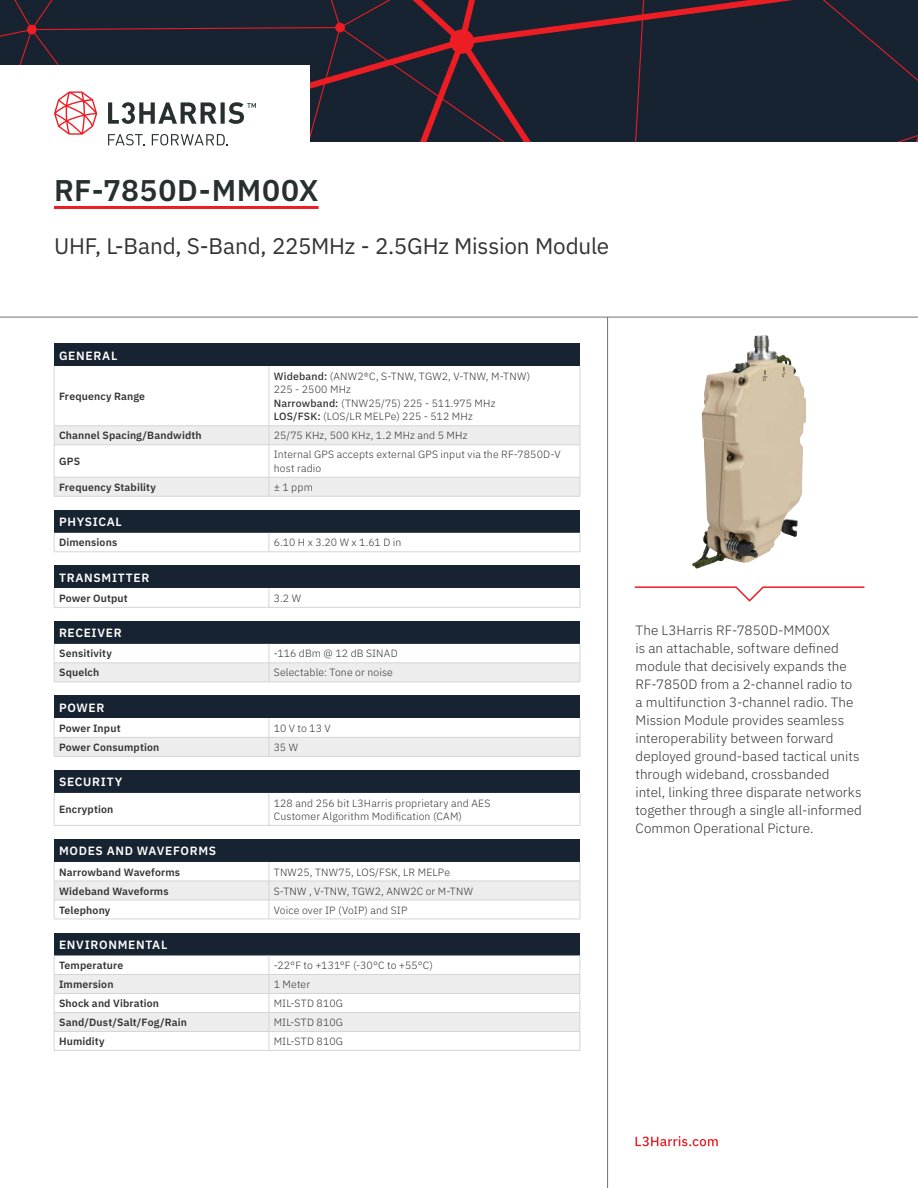
<style>
.page{position:relative;width:918px;height:1188px;background:#fff}
.page>*{position:absolute;margin:0;border:0;box-sizing:border-box;transform-origin:0 0}
.t1{font:600 30px "IBM Plex Sans";letter-spacing:.015em;color:#272f2f}
.t2{font:22.5px "IBM Plex Sans";letter-spacing:-.01em;color:#333334}
.t3{font:300 13.5px/18px "IBM Plex Sans";letter-spacing:.005em;color:#333334}
.t4{font:600 12px "IBM Plex Sans";letter-spacing:.06em;color:#fff}
.t5{font:300 10.5px/13.5px "IBM Plex Sans";letter-spacing:.015em;color:#333334}
.t6{font:600 10.5px "IBM Plex Sans";letter-spacing:.015em;color:#333334}
.s1{font-weight:500}
</style>
<div class="page">
<svg style="left:636px;top:1136px;width:82px;height:10px"></svg>
<hr style="left:54px;top:206px;width:265px;height:3px;background:#ed1d24">
<div style="left:54px;top:343px;width:526px;height:23px;background:#172330"></div>
<svg style="left:55px;top:366px;width:525px;height:60px"></svg>
<hr style="left:54px;top:366px;width:1px;height:60px;background:#d3d5d6">
<hr style="left:269px;top:366px;width:1px;height:60px;background:#d3d5d6">
<hr style="left:580px;top:366px;width:1px;height:60px;background:#d3d5d6">
<svg style="left:54px;top:426px;width:527px;height:70px"></svg>
<hr style="left:54px;top:426px;width:215px;height:1px;background:#d3d5d6">
<hr style="left:269px;top:426px;width:311px;height:1px;background:#d3d5d6">
<hr style="left:54px;top:445px;width:215px;height:1px;background:#d3d5d6">
<hr style="left:269px;top:445px;width:311px;height:1px;background:#d3d5d6">
<hr style="left:54px;top:477px;width:215px;height:1px;background:#d3d5d6">
<hr style="left:269px;top:477px;width:311px;height:1px;background:#d3d5d6">
<hr style="left:54px;top:496px;width:215px;height:1px;background:#d3d5d6">
<hr style="left:269px;top:496px;width:311px;height:1px;background:#d3d5d6">
<div style="left:54px;top:510px;width:526px;height:23px;background:#172330"></div>
<svg style="left:54px;top:533px;width:527px;height:19px"></svg>
<hr style="left:54px;top:552px;width:215px;height:1px;background:#d3d5d6">
<hr style="left:269px;top:552px;width:311px;height:1px;background:#d3d5d6">
<div style="left:54px;top:565px;width:526px;height:23px;background:#172330"></div>
<svg style="left:54px;top:588px;width:527px;height:19px"></svg>
<hr style="left:54px;top:607px;width:215px;height:1px;background:#d3d5d6">
<hr style="left:269px;top:607px;width:311px;height:1px;background:#d3d5d6">
<div style="left:54px;top:621px;width:526px;height:23px;background:#172330"></div>
<svg style="left:54px;top:644px;width:527px;height:38px"></svg>
<hr style="left:269px;top:663px;width:311px;height:1px;background:#d3d5d6">
<hr style="left:54px;top:682px;width:215px;height:1px;background:#d3d5d6">
<hr style="left:269px;top:682px;width:311px;height:1px;background:#d3d5d6">
<div style="left:54px;top:696px;width:526px;height:22px;background:#172330"></div>
<hr style="left:54px;top:756px;width:215px;height:1px;background:#d3d5d6">
<svg style="left:54px;top:718px;width:527px;height:38px"></svg>
<hr style="left:269px;top:737px;width:311px;height:1px;background:#d3d5d6">
<hr style="left:269px;top:756px;width:311px;height:1px;background:#d3d5d6">
<div style="left:54px;top:770px;width:526px;height:23px;background:#172330"></div>
<hr style="left:54px;top:825px;width:215px;height:1px;background:#d3d5d6">
<hr style="left:54px;top:793px;width:1px;height:32px;background:#d3d5d6">
<hr style="left:269px;top:793px;width:1px;height:32px;background:#d3d5d6">
<hr style="left:580px;top:793px;width:1px;height:32px;background:#d3d5d6">
<hr style="left:269px;top:825px;width:311px;height:1px;background:#d3d5d6">
<div style="left:54px;top:839px;width:526px;height:23px;background:#172330"></div>
<svg style="left:54px;top:862px;width:527px;height:57px"></svg>
<hr style="left:54px;top:881px;width:215px;height:1px;background:#d3d5d6">
<hr style="left:269px;top:881px;width:311px;height:1px;background:#d3d5d6">
<hr style="left:54px;top:900px;width:215px;height:1px;background:#d3d5d6">
<hr style="left:269px;top:900px;width:311px;height:1px;background:#d3d5d6">
<hr style="left:54px;top:919px;width:215px;height:1px;background:#d3d5d6">
<hr style="left:269px;top:919px;width:311px;height:1px;background:#d3d5d6">
<div style="left:54px;top:933px;width:526px;height:22px;background:#172330"></div>
<hr style="left:54px;top:1050px;width:215px;height:1px;background:#d3d5d6">
<svg style="left:54px;top:955px;width:527px;height:95px"></svg>
<hr style="left:269px;top:974px;width:311px;height:1px;background:#d3d5d6">
<hr style="left:269px;top:993px;width:311px;height:1px;background:#d3d5d6">
<hr style="left:269px;top:1012px;width:311px;height:1px;background:#d3d5d6">
<hr style="left:269px;top:1031px;width:311px;height:1px;background:#d3d5d6">
<hr style="left:269px;top:1050px;width:311px;height:1px;background:#d3d5d6">
<svg style="left:634px;top:586px;width:231px;height:16px"></svg>
<img style="left:692px;top:335px;width:114px;height:234px">
<svg style="left:0;top:0;width:918px;height:142px;background:#23222f"></svg>
<hr style="left:607px;top:317px;width:1px;height:871px;background:#737474">
<hr style="left:0;top:317px;width:918px;height:1px;background:#737474">
<div style="left:0;top:65px;width:310px;height:89px;background:#fff"></div>
<svg style="left:54px;top:91px;width:43px;height:44px"></svg>
<svg style="left:108px;top:102px;width:148px;height:22px"></svg>
<svg style="left:108px;top:134px;width:36px;height:11px"></svg>
<svg style="left:152px;top:134px;width:76px;height:11px"></svg>
<h1 class="t1" style="left:54px;top:167px;width:266px">RF-7850D-MM00X</h1>
<h2 class="t2" style="left:54px;top:229px;width:557px">UHF, L-Band, S-Band, 225MHz - 2.5GHz Mission Module</h2>
<p class="t4" style="left:59px;top:346px;width:60px">GENERAL</p>
<p class="t6" style="left:59px;top:388px;width:88px">Frequency Range</p>
<p class="t5" style="left:274px;top:369px;width:258px"><span class="s1">Wideband:</span> (ANW2®C, S-TNW, TGW2, V-TNW, M-TNW)<br>225 - 2500 MHz<br><span class="s1">Narrowband:</span> (TNW25/75) 225 - 511.975 MHz <span class="s1">LOS/FSK:</span> (LOS/LR MELPe) 225 - 512 MHz</p>
<p class="t6" style="left:59px;top:427px;width:144px">Channel Spacing/Bandwidth</p>
<p class="t5" style="left:274px;top:428px;width:195px">25/75 KHz, 500 KHz, 1.2 MHz and 5 MHz</p>
<p class="t6" style="left:59px;top:453px;width:23px">GPS</p>
<p class="t5" style="left:274px;top:447px;width:288px">Internal GPS accepts external GPS input via the RF-7850D-V host radio</p>
<p class="t6" style="left:59px;top:479px;width:99px">Frequency Stability</p>
<p class="t5" style="left:274px;top:480px;width:41px">± 1 ppm</p>
<p class="t4" style="left:59px;top:512px;width:64px">PHYSICAL</p>
<p class="t6" style="left:59px;top:534px;width:60px">Dimensions</p>
<p class="t5" style="left:274px;top:535px;width:129px">6.10 H x 3.20 W x 1.61 D in</p>
<p class="t4" style="left:59px;top:568px;width:92px">TRANSMITTER</p>
<p class="t6" style="left:59px;top:590px;width:70px">Power Output</p>
<p class="t5" style="left:274px;top:591px;width:29px">3.2 W</p>
<p class="t4" style="left:59px;top:623px;width:64px">RECEIVER</p>
<p class="t6" style="left:59px;top:645px;width:54px">Sensitivity</p>
<p class="t5" style="left:274px;top:646px;width:125px">-116 dBm @ 12 dB SINAD</p>
<p class="t6" style="left:59px;top:664px;width:42px">Squelch</p>
<p class="t5" style="left:274px;top:665px;width:121px">Selectable: Tone or noise</p>
<p class="t4" style="left:59px;top:698px;width:47px">POWER</p>
<p class="t6" style="left:59px;top:720px;width:63px">Power Input</p>
<p class="t5" style="left:274px;top:721px;width:59px">10 V to 13 V</p>
<p class="t6" style="left:59px;top:739px;width:102px">Power Consumption</p>
<p class="t5" style="left:274px;top:740px;width:26px">35 W</p>
<p class="t4" style="left:59px;top:772px;width:65px">SECURITY</p>
<p class="t6" style="left:59px;top:801px;width:56px">Encryption</p>
<p class="t5" style="left:274px;top:795px;width:218px">128 and 256 bit L3Harris proprietary and AES<br>Customer Algorithm Modification (CAM)</p>
<p class="t4" style="left:59px;top:842px;width:159px">MODES AND WAVEFORMS</p>
<p class="t6" style="left:59px;top:864px;width:123px">Narrowband Waveforms</p>
<p class="t5" style="left:274px;top:864px;width:178px">TNW25, TNW75, LOS/FSK, LR MELPe</p>
<p class="t6" style="left:59px;top:883px;width:111px">Wideband Waveforms</p>
<p class="t5" style="left:274px;top:883px;width:201px">S-TNW , V-TNW, TGW2, ANW2C or M-TNW</p>
<p class="t6" style="left:59px;top:902px;width:53px">Telephony</p>
<p class="t5" style="left:274px;top:902px;width:135px">Voice over IP (VoIP) and SIP</p>
<p class="t4" style="left:59px;top:935px;width:110px">ENVIRONMENTAL</p>
<p class="t6" style="left:59px;top:957px;width:66px">Temperature</p>
<p class="t5" style="left:274px;top:958px;width:161px">-22°F to +131°F (-30°C to +55°C)</p>
<p class="t6" style="left:59px;top:976px;width:56px">Immersion</p>
<p class="t5" style="left:274px;top:977px;width:38px">1 Meter</p>
<p class="t6" style="left:59px;top:995px;width:102px">Shock and Vibration</p>
<p class="t5" style="left:274px;top:996px;width:71px">MIL-STD 810G</p>
<p class="t6" style="left:59px;top:1014px;width:129px">Sand/Dust/Salt/Fog/Rain</p>
<p class="t5" style="left:274px;top:1015px;width:71px">MIL-STD 810G</p>
<p class="t6" style="left:59px;top:1033px;width:47px">Humidity</p>
<p class="t5" style="left:274px;top:1034px;width:71px">MIL-STD 810G</p>
<p class="t3" style="left:636px;top:620px;width:228px">The L3Harris RF-7850D-MM00X<br>is an attachable, software defined module that decisively expands the RF-7850D from a 2-channel radio to a multifunction 3-channel radio. The Mission Module provides seamless interoperability between forward deployed ground-based tactical units through wideband, crossbanded intel, linking three disparate networks together through a single all-informed Common Operational Picture.</p>
</div>
